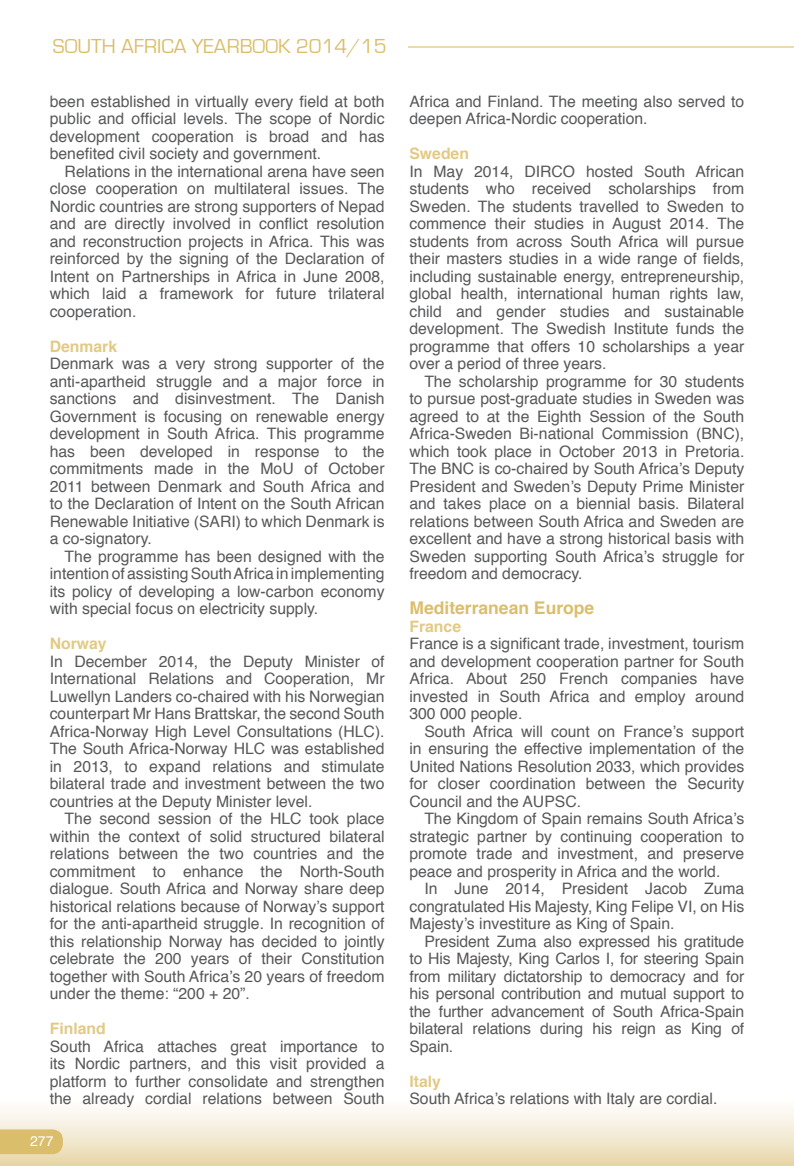
<style>
.page{position:relative;width:794px;height:1166px;background:#fff}
.page>*{position:absolute;margin:0;border:0;box-sizing:border-box;transform-origin:0 0}
.t1{font:20.82px "Eurostile";color:#dbbe6b}
.t2{font:700 17.5px "Helvetica";color:#dbbe6b}
.t3{font:15.75px/17.5px "Helvetica";color:#57585a;text-align:justify}
.t4{font:700 15.75px "Helvetica";color:#e2ca85}
.t5{font:14px "Helvetica";color:#fff}
</style>
<div class="page">
<hr style="left:408px;top:46px;width:386px;height:2px;background:#ebdaae">
<svg style="left:0;top:1129px;width:63px;height:25px;background:#dcbf6f"></svg>
<h1 class="t1" style="left:53px;top:35px;width:335px">SOUTH AFRICA YEARBOOK 2014/15</h1>
<p class="t3" style="left:50px;top:93px;width:336px">been established in virtually every field at both public and official levels. The scope of Nordic development cooperation is broad and has benefited civil society and government.</p>
<p class="t3" style="left:50px;top:163px;width:336px;text-indent:15px">Relations in the international arena have seen close cooperation on multilateral issues. The Nordic countries are strong supporters of Nepad and are directly involved in conflict resolution and reconstruction projects in Africa. This was reinforced by the signing of the Declaration of Intent on Partnerships in Africa in June 2008, which laid a framework for future trilateral cooperation.</p>
<p class="t4" style="left:50px;top:334px;width:69px">Denmark</p>
<p class="t3" style="left:50px;top:355px;width:336px">Denmark was a very strong supporter of the anti-apartheid struggle and a major force in sanctions and disinvestment. The Danish Government is focusing on renewable energy development in South Africa. This programme has been developed in response to the commitments made in the MoU of October 2011 between Denmark and South Africa and to the Declaration of Intent on the South African Renewable Initiative (SARI) to which Denmark is a co-signatory.</p>
<p class="t3" style="left:50px;top:548px;width:336px;text-indent:15px">The programme has been designed with the intention of assisting South Africa in implementing its policy of developing a low-carbon economy with special focus on electricity supply.</p>
<p class="t4" style="left:50px;top:631px;width:58px">Norway</p>
<p class="t3" style="left:50px;top:653px;width:336px">In December 2014, the Deputy Minister of International Relations and Cooperation, Mr Luwellyn Landers co-chaired with his Norwegian counterpart Mr Hans Brattskar, the second South Africa-Norway High Level Consultations (HLC).<br>The South Africa-Norway HLC was established in 2013, to expand relations and stimulate bilateral trade and investment between the two countries at the Deputy Minister level.</p>
<p class="t3" style="left:50px;top:810px;width:336px;text-indent:15px">The second session of the HLC took place within the context of solid structured bilateral relations between the two countries and the commitment to enhance the North-South dialogue. South Africa and Norway share deep historical relations because of Norway’s support for the anti-apartheid struggle. In recognition of this relationship Norway has decided to jointly celebrate the 200 years of their Constitution together with South Africa’s 20 years of freedom under the theme: “200 + 20”.</p>
<p class="t4" style="left:50px;top:1016px;width:58px">Finland</p>
<p class="t3" style="left:50px;top:1038px;width:336px">South Africa attaches great importance to its Nordic partners, and this visit provided a platform to further consolidate and strengthen the already cordial relations between South</p>
<p class="t5" style="left:30px;top:1130px;width:25px">277</p>
<p class="t3" style="left:409px;top:93px;width:336px">Africa and Finland. The meeting also served to deepen Africa-Nordic cooperation.</p>
<p class="t4" style="left:409px;top:141px;width:61px">Sweden</p>
<p class="t3" style="left:409px;top:163px;width:336px">In May 2014, DIRCO hosted South African students who received scholarships from Sweden. The students travelled to Sweden to commence their studies in August 2014. The students from across South Africa will pursue their masters studies in a wide range of fields, including sustainable energy, entrepreneurship, global health, international human rights law, child and gender studies and sustainable development. The Swedish Institute funds the programme that offers 10 scholarships a year over a period of three years.</p>
<p class="t3" style="left:409px;top:373px;width:336px;text-indent:15px">The scholarship programme for 30 students to pursue post-graduate studies in Sweden was agreed to at the Eighth Session of the South Africa-Sweden Bi-national Commission (BNC), which took place in October 2013 in Pretoria.<br>The BNC is co-chaired by South Africa’s Deputy President and Sweden’s Deputy Prime Minister and takes place on a biennial basis. Bilateral relations between South Africa and Sweden are excellent and have a strong historical basis with Sweden supporting South Africa’s struggle for freedom and democracy.</p>
<p class="t2" style="left:409px;top:594px;width:186px">Mediterranean Europe</p>
<p class="t4" style="left:409px;top:614px;width:53px">France</p>
<p class="t3" style="left:409px;top:635px;width:336px">France is a significant trade, investment, tourism and development cooperation partner for South Africa. About 250 French companies have invested in South Africa and employ around 300 000 people.</p>
<p class="t3" style="left:409px;top:723px;width:336px;text-indent:15px">South Africa will count on France’s support in ensuring the effective implementation of the United Nations Resolution 2033, which provides for closer coordination between the Security Council and the AUPSC.</p>
<p class="t3" style="left:409px;top:810px;width:336px;text-indent:15px">The Kingdom of Spain remains South Africa’s strategic partner by continuing cooperation to promote trade and investment, and preserve peace and prosperity in Africa and the world.</p>
<p class="t3" style="left:409px;top:880px;width:336px;text-indent:15px">In June 2014, President Jacob Zuma congratulated His Majesty, King Felipe VI, on His Majesty’s investiture as King of Spain.</p>
<p class="t3" style="left:409px;top:933px;width:336px;text-indent:15px">President Zuma also expressed his gratitude to His Majesty, King Carlos I, for steering Spain from military dictatorship to democracy and for his personal contribution and mutual support to the further advancement of South Africa-Spain bilateral relations during his reign as King of Spain.</p>
<p class="t4" style="left:409px;top:1068px;width:33px">Italy</p>
<p class="t3" style="left:409px;top:1090px;width:309px">South Africa’s relations with Italy are cordial.</p>
</div>
